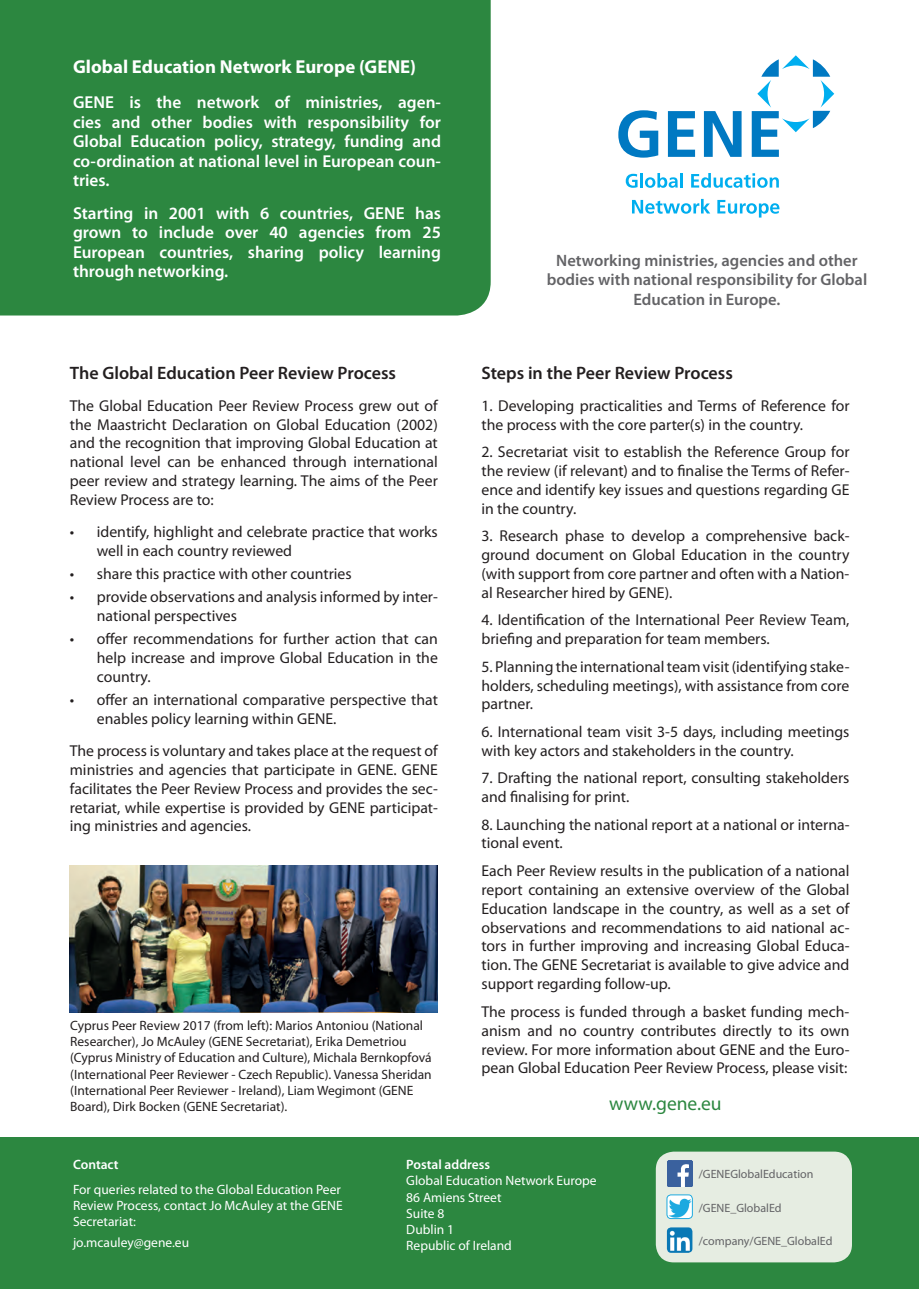
<style>
.page{position:relative;width:919px;height:1289px;background:#fff}
.page>*{position:absolute;margin:0;border:0;box-sizing:border-box;transform-origin:0 0}
.t1{font:19.5px "Myriad Pro";color:#2c8740}
.t2{font:700 18.75px "Myriad Pro";color:#fff}
.t3{font:600 18px "Myriad Pro";color:#231f20}
.t4{font:600 17.25px/19.5px "Myriad Pro";color:#fff;text-align:justify}
.t5{font:600 16.5px/19.5px "Myriad Pro";color:#636366;text-align:center}
.t6{font:15.75px/18.9px "Myriad Pro";color:#231f20;text-align:justify}
.t7{font:13.5px/16.2px "Myriad Pro";color:#231f20}
.t8{font:13.5px/16.2px "Myriad Pro";color:#fff}
.t9{font:600 13.5px "Myriad Pro";color:#fff}
.t10{font:12px "Myriad Pro";color:#636366}
</style>
<div class="page">
<div style="left:0;top:0;width:490px;height:315px;background:#2c8740"></div>
<svg style="left:618px;top:110px;width:40px;height:48px"></svg>
<svg style="left:668px;top:111px;width:27px;height:46px"></svg>
<svg style="left:703px;top:111px;width:38px;height:46px"></svg>
<svg style="left:751px;top:55px;width:83px;height:102px"></svg>
<svg style="left:625px;top:173px;width:57px;height:15px"></svg>
<svg style="left:691px;top:173px;width:87px;height:15px"></svg>
<svg style="left:632px;top:199px;width:78px;height:15px"></svg>
<svg style="left:717px;top:200px;width:62px;height:17px"></svg>
<div style="left:0;top:1137px;width:918px;height:151px;background:#2c8740"></div>
<div style="left:655px;top:1151px;width:196px;height:111px;background:#e6ede2;border-radius:18px"></div>
<img style="left:667px;top:1160px;width:25px;height:25px">
<img style="left:666px;top:1227px;width:26px;height:25px">
<img style="left:667px;top:1194px;width:25px;height:24px">
<div style="left:666px;top:1194px;width:26px;height:24px;border:1px solid #1faadf;border-radius:4px"></div>
<img style="left:70px;top:865px;width:368px;height:147px">
<p class="t2" style="left:73px;top:54px;width:344px">Global Education Network Europe (GENE)</p>
<p class="t4" style="left:73px;top:92px;width:369px">GENE is the network of ministries, agen&shy;cies and other bodies with responsibility for Global Education policy, strategy, funding and co-ordination at national level in European coun&shy;tries.</p>
<p class="t4" style="left:73px;top:202px;width:369px">Starting in 2001 with 6 countries, GENE has grown to include over 40 agencies from 25<br>European countries, sharing policy learning through networking.</p>
<p class="t3" style="left:70px;top:361px;width:328px">The Global Education Peer Review Process</p>
<p class="t6" style="left:70px;top:395px;width:369px">The Global Education Peer Review Process grew out of the Maastricht Declaration on Global Education (2002) and the recognition that improving Global Education at national level can be enhanced through international peer review and strategy learning. The aims of the Peer Review Process are to:</p>
<p class="t6" style="left:97px;top:522px;width:342px;text-indent:-27px">• identify, highlight and celebrate practice that works well in each country reviewed</p>
<p class="t6" style="left:70px;top:564px;width:283px">• share this practice with other countries</p>
<p class="t6" style="left:97px;top:587px;width:342px;text-indent:-27px">• provide observations and analysis informed by inter&shy;national perspectives</p>
<p class="t6" style="left:97px;top:629px;width:342px;text-indent:-27px">• offer recommendations for further action that can help increase and improve Global Education in the country.</p>
<p class="t6" style="left:97px;top:690px;width:342px;text-indent:-27px">• offer an international comparative perspective that enables policy learning within GENE.</p>
<p class="t6" style="left:70px;top:740px;width:369px">The process is voluntary and takes place at the request of ministries and agencies that participate in GENE. GENE facilitates the Peer Review Process and provides the sec&shy;retariat, while expertise is provided by GENE participat&shy;ing ministries and agencies.</p>
<p class="t7" style="left:70px;top:1017px;width:363px">Cyprus Peer Review 2017 (from left): Marios Antoniou (National Researcher), Jo McAuley (GENE Secretariat), Erika Demetriou (Cyprus Ministry of Education and Culture), Michala Bernkopfová (International Peer Reviewer - Czech Republic). Vanessa Sheridan (International Peer Reviewer - Ireland), Liam Wegimont (GENE Board), Dirk Bocken (GENE Secretariat).</p>
<p class="t5" style="left:546px;top:250px;width:322px">Networking ministries, agencies and other bodies with national responsibility for Global<br>Education in Europe.</p>
<p class="t3" style="left:481px;top:361px;width:253px">Steps in the Peer Review Process</p>
<p class="t6" style="left:481px;top:395px;width:369px">1. Developing practicalities and Terms of Reference for the process with the core parter(s) in the country.</p>
<p class="t6" style="left:481px;top:442px;width:369px">2. Secretariat visit to establish the Reference Group for the review (if relevant) and to finalise the Terms of Refer&shy;ence and identify key issues and questions regarding GE in the country.</p>
<p class="t6" style="left:481px;top:526px;width:369px">3. Research phase to develop a comprehensive back&shy;ground document on Global Education in the country (with support from core partner and often with a Nation&shy;al Researcher hired by GENE).</p>
<p class="t6" style="left:481px;top:610px;width:369px">4. Identification of the International Peer Review Team, briefing and preparation for team members.</p>
<p class="t6" style="left:481px;top:656px;width:369px">5. Planning the international team visit (identifying stake&shy;holders, scheduling meetings), with assistance from core partner.</p>
<p class="t6" style="left:481px;top:722px;width:369px">6. International team visit 3-5 days, including meetings with key actors and stakeholders in the country.</p>
<p class="t6" style="left:481px;top:768px;width:369px">7. Drafting the national report, consulting stakeholders and finalising for print.</p>
<p class="t6" style="left:481px;top:814px;width:369px">8. Launching the national report at a national or interna&shy;tional event.</p>
<p class="t6" style="left:481px;top:860px;width:369px">Each Peer Review results in the publication of a national report containing an extensive overview of the Global Education landscape in the country, as well as a set of observations and recommendations to aid national ac&shy;tors in further improving and increasing Global Educa&shy;tion. The GENE Secretariat is available to give advice and support regarding follow-up.</p>
<p class="t6" style="left:481px;top:1001px;width:369px">The process is funded through a basket funding mech&shy;anism and no country contributes directly to its own review. For more information about GENE and the Euro&shy;pean Global Education Peer Review Process, please visit:</p>
<p class="t1" style="left:609px;top:1090px;width:114px">www.gene.eu</p>
<p class="t9" style="left:406px;top:1156px;width:85px">Postal address</p>
<p class="t8" style="left:406px;top:1172px;width:192px">Global Education Network Europe<br>86 Amiens Street<br>Suite 8<br>Dublin 1<br>Republic of Ireland</p>
<p class="t9" style="left:73px;top:1156px;width:47px">Contact</p>
<p class="t8" style="left:73px;top:1181px;width:271px">For queries related to the Global Education Peer<br>Review Process, contact Jo McAuley at the GENE<br>Secretariat:</p>
<p class="t8" style="left:73px;top:1233px;width:118px">jo.mcauley@gene.eu</p>
<p class="t10" style="left:698px;top:1232px;width:135px">/company/GENE_GlobalEd</p>
<p class="t10" style="left:698px;top:1166px;width:116px">/GENEGlobalEducation</p>
<p class="t10" style="left:698px;top:1200px;width:84px">/GENE_GlobalEd</p>
</div>
